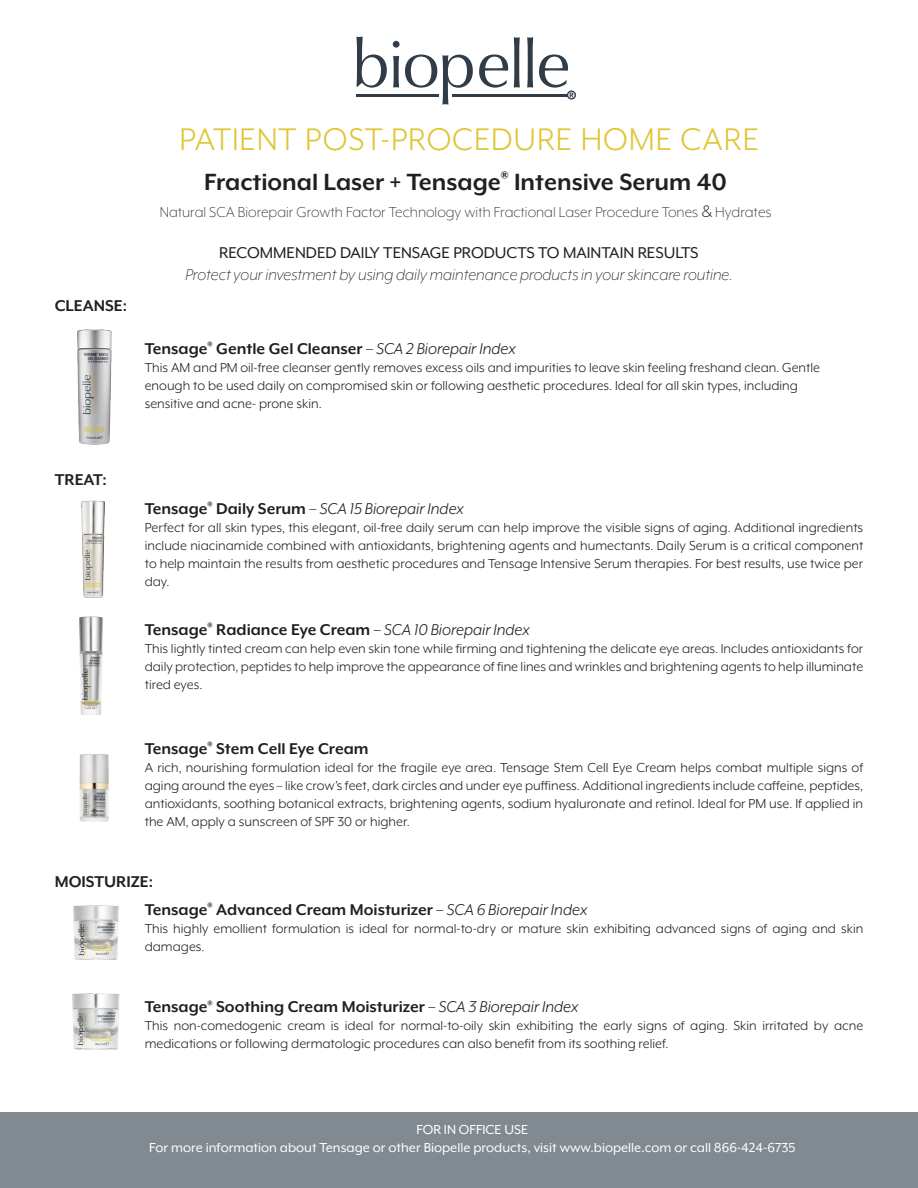
<style>
.page{position:relative;width:918px;height:1188px;background:#fff}
.page>*{position:absolute;margin:0;border:0;box-sizing:border-box;transform-origin:0 0}
.t1{font:36px "Mr Eaves XL Mod OT";letter-spacing:.025em;color:#e0c638}
.t2{font:700 27px "Mr Eaves XL Mod OT";color:#231f20}
.t3{font:700 18px/28.5px "Mr Eaves XL Mod OT";color:#231f20}
.t4{font:italic 300 18px "Mr Eaves XL Mod OT";color:#231f20}
.t5{font:18px "Mr Eaves XL Mod OT";color:#231f20}
.t6{font:italic 18px "Mr Eaves XL Mod OT";color:#231f20}
.t7{font:300 16.5px "Mr Eaves XL Mod OT";color:#231f20}
.t8{font:15px/18px "Mr Eaves XL Mod OT";color:#231f20}
.t9{font:15px/18px "Mr Eaves XL Mod OT";color:#fff;text-align:center}
.s1{font-family:"Montserrat"}
.s2{font-weight:400}
.s3{font-weight:400;font-style:italic}
.s4{font-weight:700;font-style:normal}
.s5{font-style:normal}
</style>
<div class="page">
<div style="left:0;top:1112px;width:918px;height:76px;background:#828a91"></div>
<img style="left:81px;top:500px;width:24px;height:98px">
<img style="left:73px;top:905px;width:46px;height:55px">
<svg style="left:356px;top:37px;width:31px;height:51px"></svg>
<svg style="left:393px;top:41px;width:80px;height:64px"></svg>
<svg style="left:479px;top:54px;width:29px;height:34px"></svg>
<svg style="left:514px;top:37px;width:6px;height:51px"></svg>
<svg style="left:527px;top:37px;width:6px;height:51px"></svg>
<hr style="left:452px;top:94px;width:115px;height:2px;background:#303d48">
<hr style="left:356px;top:94px;width:83px;height:2px;background:#303d48">
<svg style="left:539px;top:54px;width:37px;height:46px"></svg>
<img style="left:77px;top:329px;width:35px;height:116px">
<img style="left:79px;top:616px;width:24px;height:99px">
<img style="left:79px;top:754px;width:30px;height:68px">
<hr style="left:917px;top:1112px;width:1px;height:76px;background:#303d48">
<img style="left:72px;top:993px;width:48px;height:57px">
<h1 class="t1" style="left:179px;top:121px;width:581px">PATIENT POST-PROCEDURE HOME CARE</h1>
<h2 class="t2" style="left:204px;top:168px;width:524px">Fractional Laser + Tensage<sup>®</sup> Intensive Serum 40</h2>
<p class="t7" style="left:160px;top:204px;width:613px">Natural SCA Biorepair Growth Factor Technology with Fractional Laser Procedure Tones <span class="s1">&amp;</span> Hydrates</p>
<p class="t3" style="left:55px;top:291px;width:74px">CLEANSE:</p>
<p class="t5" style="left:219px;top:244px;width:481px">RECOMMENDED DAILY TENSAGE PRODUCTS TO MAINTAIN RESULTS</p>
<p class="t4" style="left:185px;top:265px;width:549px">Protect your investment by using daily maintenance products in your skincare routine.</p>
<p class="t3" style="left:145px;top:335px;width:373px">Tensage<sup>®</sup> Gentle Gel Cleanser <span class="s2">–</span> <span class="s3">SCA 2 Biorepair Index</span></p>
<p class="t8" style="left:145px;top:359px;width:677px">This AM and PM oil-free cleanser gently removes excess oils and impurities to leave skin feeling freshand clean. Gentle enough to be used daily on compromised skin or following aesthetic procedures. Ideal for all skin types, including sensitive and acne- prone skin.</p>
<p class="t3" style="left:55px;top:465px;width:54px">TREAT:</p>
<p class="t6" style="left:145px;top:500px;width:321px"><span class="s4">Tensage</span><sup>®</sup> <span class="s4">Daily Serum</span> <span class="s5">–</span> SCA 15 Biorepair Index</p>
<p class="t8" style="left:145px;top:519px;width:720px;text-align:justify">Perfect for all skin types, this elegant, oil-free daily serum can help improve the visible signs of aging. Additional ingredients include niacinamide combined with antioxidants, brightening agents and humectants. Daily Serum is a critical component to help maintain the results from aesthetic procedures and Tensage Intensive Serum therapies. For best results, use twice per day.</p>
<p class="t3" style="left:145px;top:615px;width:387px">Tensage<sup>®</sup> Radiance Eye Cream <span class="s2">–</span> <span class="s3">SCA 10 Biorepair Index</span></p>
<p class="t8" style="left:145px;top:639px;width:720px;text-align:justify">This lightly tinted cream can help even skin tone while firming and tightening the delicate eye areas. Includes antioxidants for daily protection, peptides to help improve the appearance of fine lines and wrinkles and brightening agents to help illuminate tired eyes.</p>
<p class="t3" style="left:145px;top:734px;width:225px">Tensage<sup>®</sup> Stem Cell Eye Cream</p>
<p class="t8" style="left:145px;top:758px;width:720px;text-align:justify">A rich, nourishing formulation ideal for the fragile eye area. Tensage Stem Cell Eye Cream helps combat multiple signs of aging around the eyes – like crow’s feet, dark circles and under eye puffiness. Additional ingredients include caffeine, peptides, antioxidants, soothing botanical extracts, brightening agents, sodium hyaluronate and retinol. Ideal for PM use. If applied in the AM, apply a sunscreen of SPF 30 or higher.</p>
<p class="t3" style="left:145px;top:867px;width:444px;text-indent:-90px">MOISTURIZE:<br>Tensage<sup>®</sup> Advanced Cream Moisturizer <span class="s2">–</span> <span class="s3">SCA 6 Biorepair Index</span></p>
<p class="t8" style="left:145px;top:920px;width:720px">This highly emollient formulation is ideal for normal-to-dry or mature skin exhibiting advanced signs of aging and skin damages.</p>
<p class="t3" style="left:145px;top:993px;width:435px">Tensage<sup>®</sup> Soothing Cream Moisturizer <span class="s2">–</span> <span class="s3">SCA 3 Biorepair Index</span></p>
<p class="t8" style="left:145px;top:1017px;width:720px">This non-comedogenic cream is ideal for normal-to-oily skin exhibiting the early signs of aging. Skin irritated by acne medications or following dermatologic procedures can also benefit from its soothing relief.</p>
<p class="t9" style="left:149px;top:1121px;width:648px">FOR IN OFFICE USE<br>For more information about Tensage or other Biopelle products, visit www.biopelle.com or call 866-424-6735</p>
</div>
